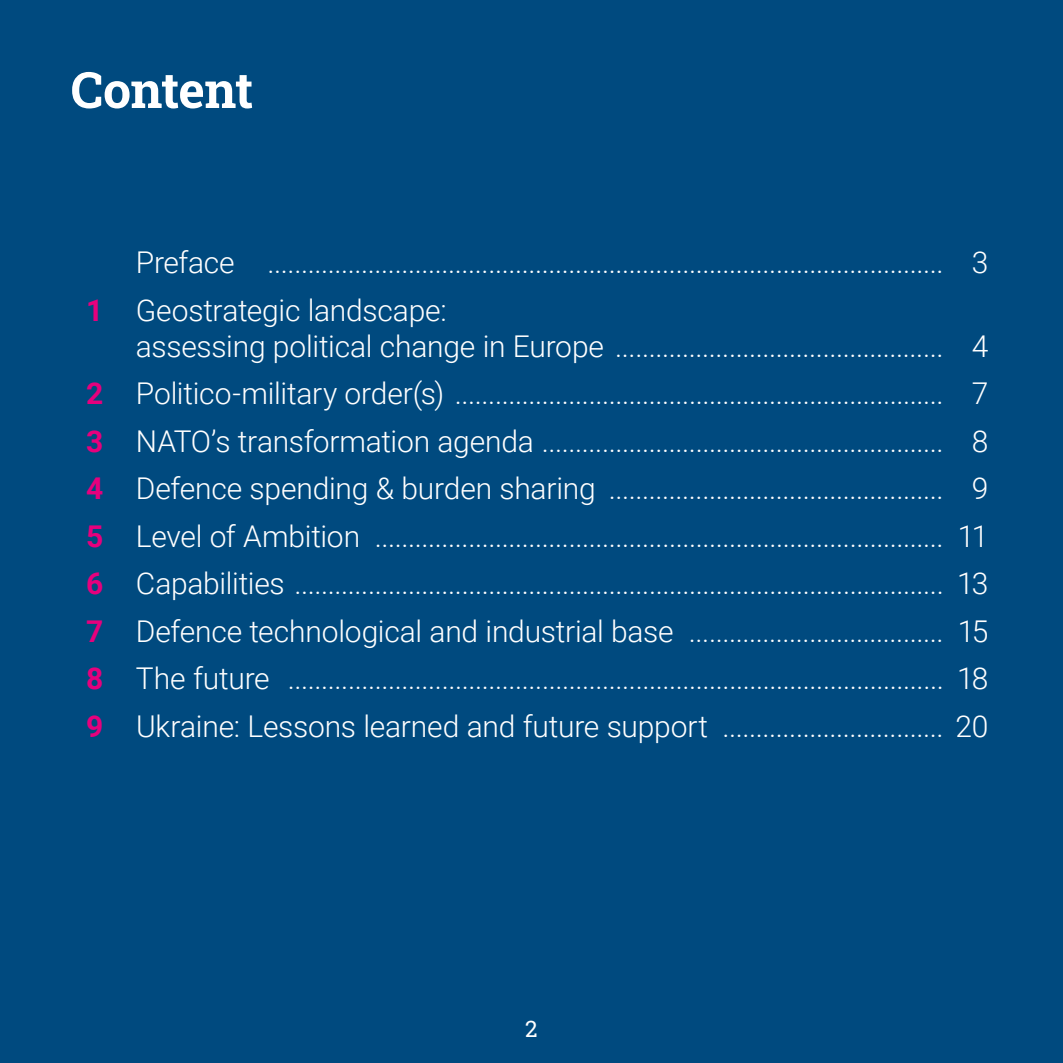
<style>
.page{position:relative;width:1063px;height:1063px;background:#004a7f}
.page>*{position:absolute;margin:0;border:0;box-sizing:border-box;transform-origin:0 0}
.t1{font:700 50px "Roboto Slab";letter-spacing:-.015em;color:#fff}
.t2{font:300 30px/47.5px "Roboto";letter-spacing:-.01em;color:#fff}
.t3{font:22.5px "Roboto Slab";color:#fff}
.s1{font-weight:700;color:#e6007d}
</style>
<div class="page">
<h1 class="t1" style="left:71px;top:56px;width:184px">Content</h1>
<p class="t2" style="left:86px;top:238px;width:904px;text-indent:50px">Preface ..................................................................................................... 3<br><span class="s1">1</span> Geostrategic landscape:</p>
<p class="t2" style="left:86px;top:321px;width:904px;text-align:justify;text-indent:50px">assessing political change in Europe ................................................. 4<br><span class="s1">2</span> Politico-military order(s) ......................................................................... 7<br><span class="s1">3</span> NATO’s transformation agenda ............................................................ 8<br><span class="s1">4</span> Defence spending &amp; burden sharing .................................................. 9<br><span class="s1">5</span> Level of Ambition ..................................................................................... 11<br><span class="s1">6</span> Capabilities ................................................................................................. 13<br><span class="s1">7</span> Defence technological and industrial base ...................................... 15<br><span class="s1">8</span> The future .................................................................................................. 18<br><span class="s1">9</span> Ukraine: Lessons learned and future support ................................. 20</p>
<p class="t3" style="left:525px;top:1013px;width:14px">2</p>
</div>
